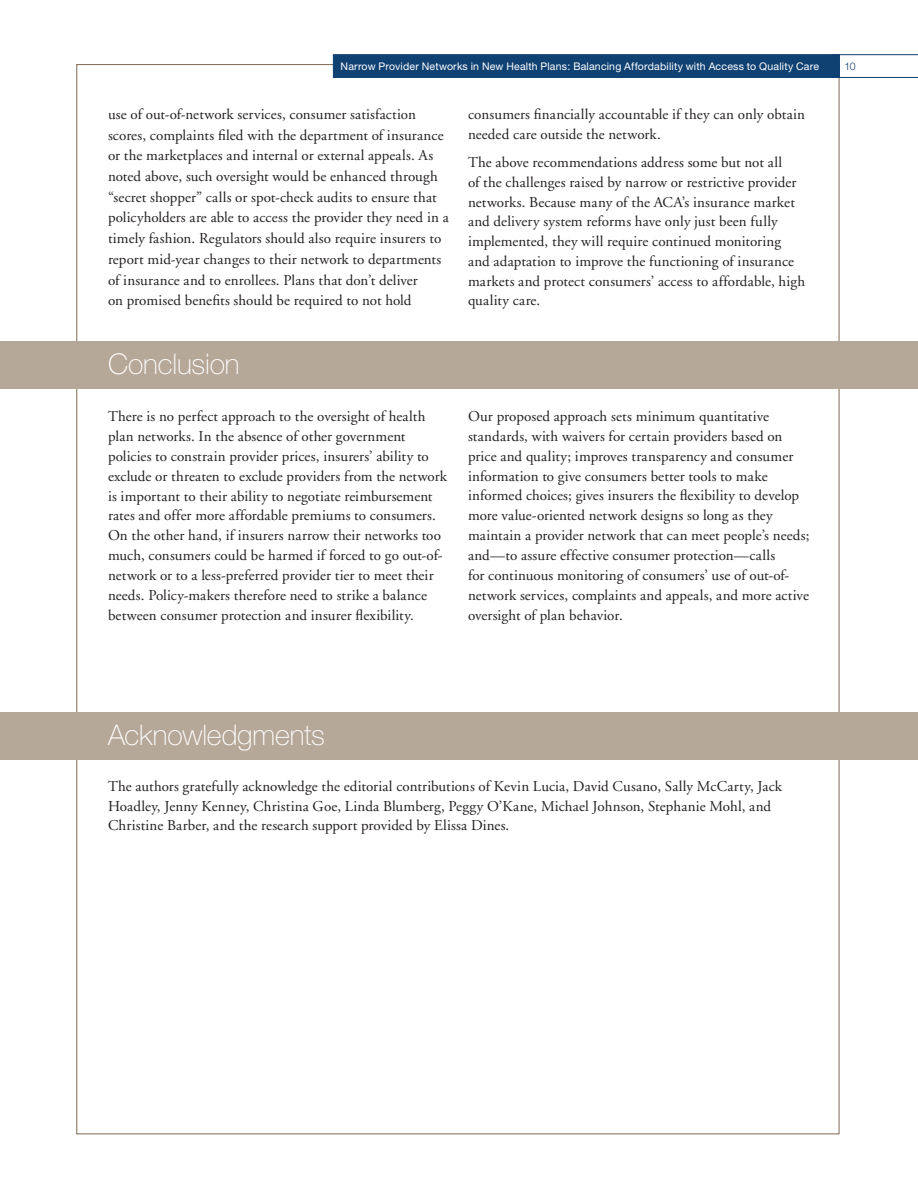
<style>
.page{position:relative;width:918px;height:1188px;background:#fff}
.page>*{position:absolute;margin:0;border:0;box-sizing:border-box;transform-origin:0 0}
.t1{font:100 28.5px "Helvetica Neue";letter-spacing:-.005em;color:#fff}
.t2{font:15px/20px "Adobe Garamond";letter-spacing:.005em;color:#231f20}
.t3{font:10.5px "Helvetica Neue";letter-spacing:.02em;color:#fff}
.t4{font:300 10.5px "Helvetica Neue";color:#104173}
</style>
<div class="page">
<svg style="left:840px;top:54px;width:78px;height:24px"></svg>
<div style="left:333px;top:54px;width:507px;height:24px;background:#104173;border:1px solid #104173"></div>
<div style="left:0;top:341px;width:918px;height:48px;background:#b6a898"></div>
<div style="left:0;top:712px;width:918px;height:48px;background:#b6a898"></div>
<p class="t3" style="left:341px;top:60px;width:480px">Narrow Provider Networks in New Health Plans: Balancing Affordability with Access to Quality Care</p>
<p class="t4" style="left:844px;top:59px;width:13px">10</p>
<p class="t2" style="left:108px;top:104px;width:342px;line-height:20.7px">use of out-of-network services, consumer satisfaction scores, complaints filed with the department of insurance or the marketplaces and internal or external appeals. As noted above, such oversight would be enhanced through “secret shopper” calls or spot-check audits to ensure that policyholders are able to access the provider they need in a timely fashion. Regulators should also require insurers to report mid-year changes to their network to departments of insurance and to enrollees. Plans that don’t deliver<br>on promised benefits should be required to not hold</p>
<p class="t2" style="left:468px;top:105px;width:339px">consumers financially accountable if they can only obtain needed care outside the network.</p>
<p class="t2" style="left:468px;top:153px;width:339px">The above recommendations address some but not all<br>of the challenges raised by narrow or restrictive provider networks. Because many of the ACA’s insurance market and delivery system reforms have only just been fully implemented, they will require continued monitoring and adaptation to improve the functioning of insurance markets and protect consumers’ access to affordable, high quality care.</p>
<h1 class="t1" style="left:108px;top:348px;width:133px">Conclusion</h1>
<p class="t2" style="left:108px;top:407px;width:340px">There is no perfect approach to the oversight of health plan networks. In the absence of other government policies to constrain provider prices, insurers’ ability to exclude or threaten to exclude providers from the network is important to their ability to negotiate reimbursement rates and offer more affordable premiums to consumers.<br>On the other hand, if insurers narrow their networks too much, consumers could be harmed if forced to go out-of&shy;network or to a less-preferred provider tier to meet their needs. Policy-makers therefore need to strike a balance between consumer protection and insurer flexibility.</p>
<p class="t2" style="left:468px;top:406px;width:343px">Our proposed approach sets minimum quantitative standards, with waivers for certain providers based on price and quality; improves transparency and consumer information to give consumers better tools to make informed choices; gives insurers the flexibility to develop more value-oriented network designs so long as they maintain a provider network that can meet people’s needs; and—to assure effective consumer protection—calls<br>for continuous monitoring of consumers’ use of out-of&shy;network services, complaints and appeals, and more active oversight of plan behavior.</p>
<h1 class="t1" style="left:108px;top:718px;width:218px">Acknowledgments</h1>
<p class="t2" style="left:108px;top:777px;width:676px;line-height:19.5px">The authors gratefully acknowledge the editorial contributions of Kevin Lucia, David Cusano, Sally McCarty, Jack<br>Hoadley, Jenny Kenney, Christina Goe, Linda Blumberg, Peggy O’Kane, Michael Johnson, Stephanie Mohl, and<br>Christine Barber, and the research support provided by Elissa Dines.</p>
</div>
